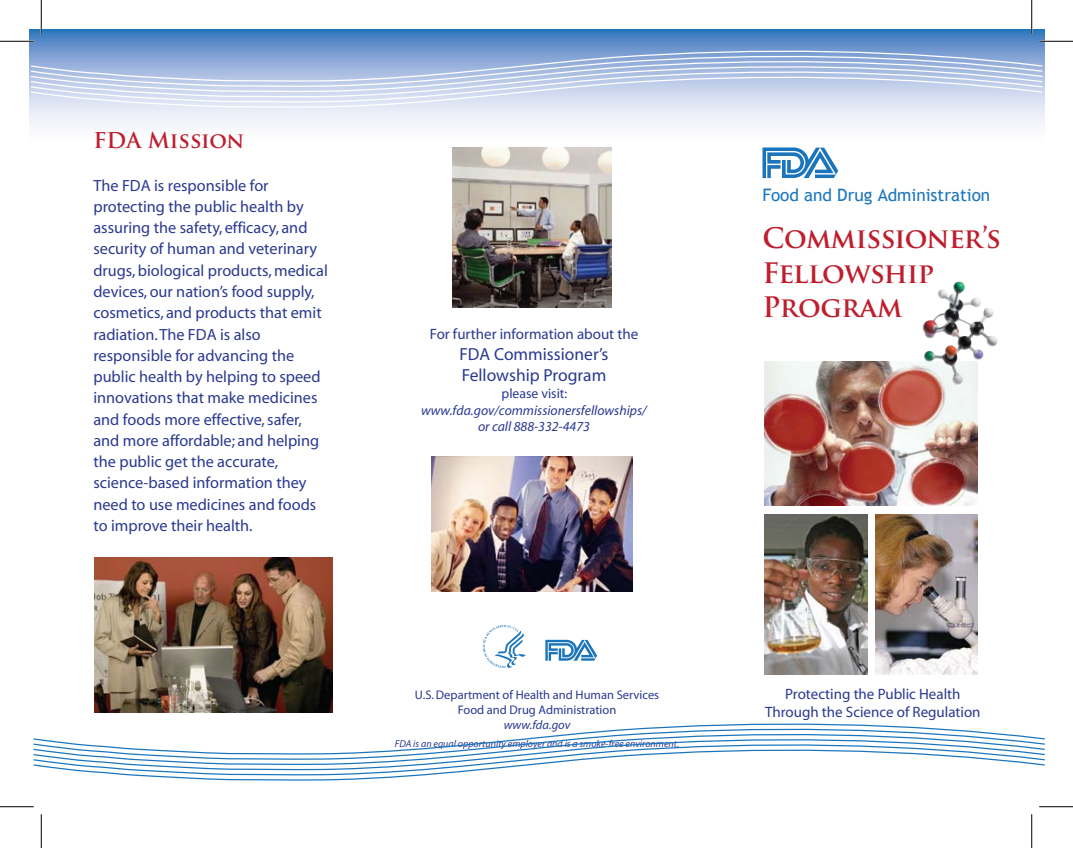
<style>
.page{position:relative;width:1073px;height:848px;background:#fff}
.page>*{position:absolute;margin:0;border:0;box-sizing:border-box;transform-origin:0 0}
.t1{font:700 27.5px/34.5px "Trajan Pro";letter-spacing:-.02em;color:#be1e2d}
.t2{font:700 21.25px "Trajan Pro";color:#be1e2d}
.t3{font:17.5px/21px "Myriad";color:#2a3990}
.t4{font:17.12px "Trebuchet MS";color:#1b75bc}
.t5{font:16.25px/21.2px "Myriad";color:#2a3990}
.t6{font:15px/18px "Myriad";color:#2a3990;text-align:center}
.t7{font:italic 13.75px/16.5px "Myriad";color:#2a3990;text-align:center}
.t8{font:12.5px/15px "Myriad";color:#2a3990;text-align:center}
.t9{font:italic 10px "Myriad Pro";color:#2a3990}
.s1{font-style:normal}
.s2{font-style:italic}
</style>
<div class="page">
<hr style="left:0;top:806px;width:34px;height:1px;background:#000">
<hr style="left:1039px;top:806px;width:33px;height:1px;background:#000">
<hr style="left:41px;top:814px;width:1px;height:34px;background:#000">
<hr style="left:1031px;top:814px;width:1px;height:34px;background:#000">
<svg style="left:30px;top:30px;width:1014px;height:119px"></svg>
<div style="left:30px;top:47px;width:1013px;height:5px;background:#7096cf"></div>
<svg style="left:30px;top:52px;width:1013px;height:5px;background:#86a6d6"></svg>
<svg style="left:30px;top:57px;width:1013px;height:6px;background:#98b1db"></svg>
<svg style="left:30px;top:63px;width:1013px;height:5px;background:#a5bbe0"></svg>
<svg style="left:30px;top:68px;width:1013px;height:5px;background:#b1c3e4"></svg>
<svg style="left:30px;top:73px;width:1013px;height:36px;background:#d2dbef"></svg>
<svg style="left:762px;top:147px;width:76px;height:31px"></svg>
<img style="left:764px;top:362px;width:213px;height:143px">
<img style="left:764px;top:514px;width:104px;height:160px">
<img style="left:875px;top:514px;width:102px;height:160px">
<img style="left:94px;top:557px;width:238px;height:155px">
<img style="left:453px;top:148px;width:158px;height:159px">
<img style="left:432px;top:456px;width:200px;height:135px">
<svg style="left:33px;top:723px;width:1011px;height:57px"></svg>
<svg style="left:482px;top:625px;width:44px;height:43px"></svg>
<svg style="left:545px;top:639px;width:52px;height:21px"></svg>
<svg style="left:953px;top:281px;width:5px;height:13px"></svg>
<hr style="left:0;top:40px;width:34px;height:2px;background:#fff">
<hr style="left:1039px;top:40px;width:33px;height:2px;background:#fff">
<hr style="left:40px;top:0;width:2px;height:34px;background:#fff">
<hr style="left:1030px;top:0;width:2px;height:34px;background:#fff">
<hr style="left:0;top:41px;width:34px;height:1px;background:#000">
<hr style="left:1039px;top:41px;width:33px;height:1px;background:#000">
<hr style="left:41px;top:0;width:1px;height:34px;background:#000">
<hr style="left:1031px;top:0;width:1px;height:34px;background:#000">
<p class="t2" style="left:93px;top:127px;width:153px">FDA Mission</p>
<p class="t5" style="left:93px;top:175px;width:236px">The FDA is responsible for protecting the public health by assuring the safety, efficacy, and security of human and veterinary drugs, biological products, medical devices, our nation’s food supply, cosmetics, and products that emit radiation. The FDA is also responsible for advancing the public health by helping to speed innovations that make medicines and foods more effective, safer, and more affordable; and helping the public get the accurate, science-based information they need to use medicines and foods to improve their health.</p>
<p class="t6" style="left:430px;top:326px;width:210px">For further information about the</p>
<p class="t3" style="left:459px;top:345px;width:151px">FDA Commissioner’s<br>Fellowship Program</p>
<p class="t7" style="left:421px;top:386px;width:227px"><span class="s1">please visit: </span>www.fda.gov/commissionersfellowships/ or call 888-332-4473</p>
<p class="t8" style="left:415px;top:687px;width:246px">U.S. Department of Health and Human Services<br>Food and Drug Administration<br><span class="s2">www.fda.gov</span></p>
<p class="t9" style="left:395px;top:737px;width:286px">FDA is an equal opportunity employer and is a smoke-free environment.</p>
<p class="t4" style="left:762px;top:185px;width:229px">Food and Drug Administration</p>
<p class="t1" style="left:762px;top:221px;width:240px">Commissioner’s<br>Fellowship<br>Program</p>
<p class="t6" style="left:765px;top:685px;width:217px">Protecting the Public Health<br>Through the Science of Regulation</p>
</div>
